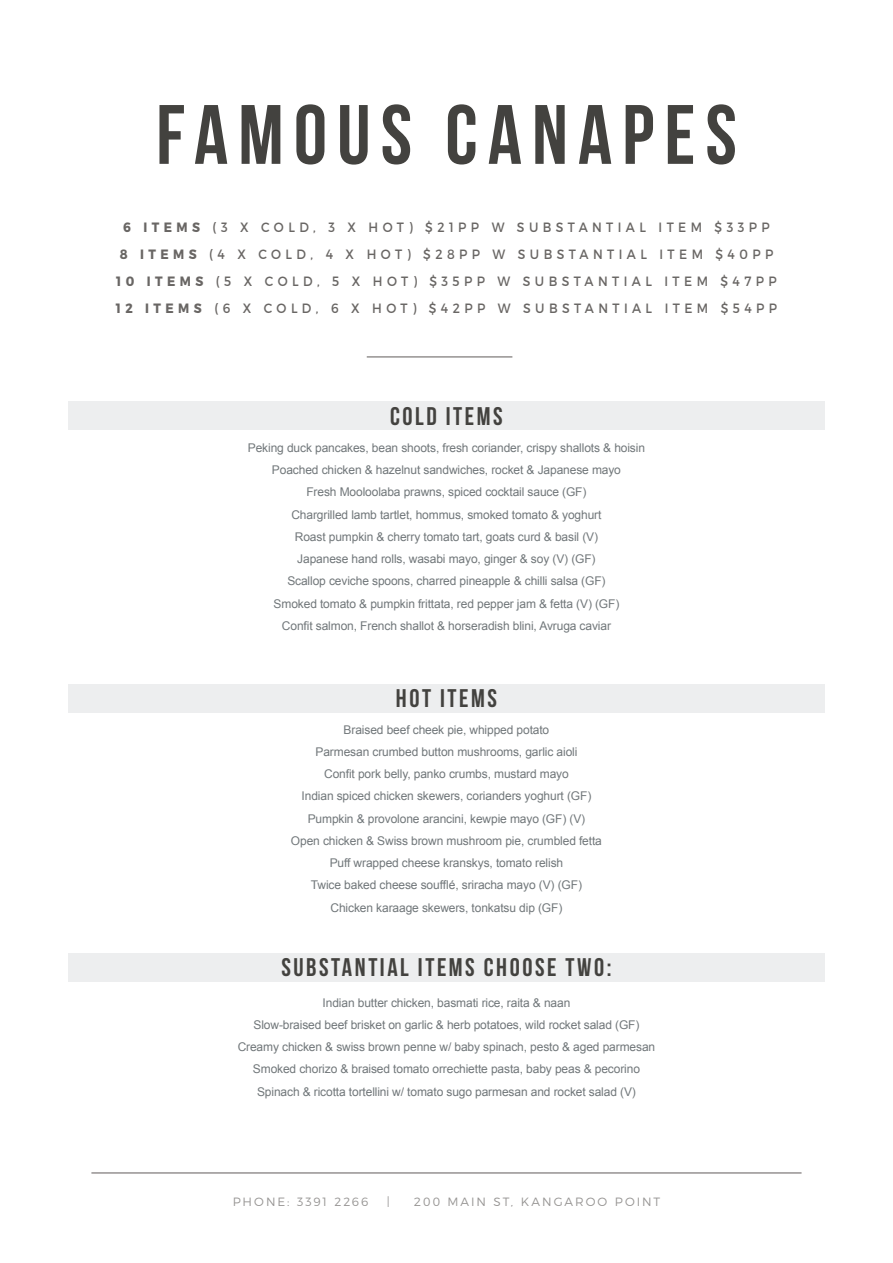
<style>
.page{position:relative;width:893px;height:1263px;background:#fff}
.page>*{position:absolute;margin:0;border:0;box-sizing:border-box;transform-origin:0 0}
.t1{font:700 84px "Bebas Neue";letter-spacing:.12em;color:#43423f}
.t2{font:700 25.5px "Bebas Neue";letter-spacing:.1em;color:#43423f}
.t3{font:13.5px/27px "Montserrat";letter-spacing:.36em;color:#696664;text-align:center;scale:.91 1}
.t4{font:12px/22.2px "Arial";letter-spacing:-.01em;color:#71777a;text-align:center}
.t5{font:300 12px "Montserrat";letter-spacing:.165em;color:#696664}
.s1{font-weight:700}
</style>
<div class="page">
<div style="left:68px;top:402px;width:757px;height:28px;background:#edeeef"></div>
<hr style="left:91px;top:1172px;width:710px;height:2px;background:#959291">
<hr style="left:367px;top:356px;width:145px;height:2px;background:#959291">
<div style="left:68px;top:684px;width:757px;height:28px;background:#edeeef"></div>
<div style="left:68px;top:954px;width:757px;height:28px;background:#edeeef"></div>
<h1 class="t1" style="left:156px;top:89px;width:582px">FAMOUS CANAPES</h1>
<p class="t3" style="left:116px;top:212px;width:728px"><span class="s1">6 ITEMS</span> (3 X COLD, 3 X HOT) $21PP W SUBSTANTIAL ITEM $33PP<br><span class="s1">8 ITEMS</span> (4 X COLD, 4 X HOT) $28PP W SUBSTANTIAL ITEM $40PP <span class="s1">10 ITEMS</span> (5 X COLD, 5 X HOT) $35PP W SUBSTANTIAL ITEM $47PP <span class="s1">12 ITEMS</span> (6 X COLD, 6 X HOT) $42PP W SUBSTANTIAL ITEM $54PP</p>
<h2 class="t2" style="left:390px;top:403px;width:114px">COLD ITEMS</h2>
<p class="t4" style="left:248px;top:437px;width:399px">Peking duck pancakes, bean shoots, fresh coriander, crispy shallots &amp; hoisin Poached chicken &amp; hazelnut sandwiches, rocket &amp; Japanese mayo<br>Fresh Mooloolaba prawns, spiced cocktail sauce (GF)<br>Chargrilled lamb tartlet, hommus, smoked tomato &amp; yoghurt<br>Roast pumpkin &amp; cherry tomato tart, goats curd &amp; basil (V)<br>Japanese hand rolls, wasabi mayo, ginger &amp; soy (V) (GF)<br>Scallop ceviche spoons, charred pineapple &amp; chilli salsa (GF)<br>Smoked tomato &amp; pumpkin frittata, red pepper jam &amp; fetta (V) (GF)<br>Confit salmon, French shallot &amp; horseradish blini, Avruga caviar</p>
<h2 class="t2" style="left:396px;top:684px;width:103px">HOT ITEMS</h2>
<p class="t4" style="left:291px;top:718px;width:312px">Braised beef cheek pie, whipped potato<br>Parmesan crumbed button mushrooms, garlic aioli<br>Confit pork belly, panko crumbs, mustard mayo<br>Indian spiced chicken skewers, corianders yoghurt (GF)<br>Pumpkin &amp; provolone arancini, kewpie mayo (GF) (V)<br>Open chicken &amp; Swiss brown mushroom pie, crumbled fetta Puff wrapped cheese kranskys, tomato relish<br>Twice baked cheese soufflé, sriracha mayo (V) (GF)<br>Chicken karaage skewers, tonkatsu dip (GF)</p>
<h2 class="t2" style="left:282px;top:953px;width:331px">SUBSTANTIAL ITEMS CHOOSE TWO:</h2>
<p class="t4" style="left:238px;top:991px;width:419px">Indian butter chicken, basmati rice, raita &amp; naan<br>Slow-braised beef brisket on garlic &amp; herb potatoes, wild rocket salad (GF)<br>Creamy chicken &amp; swiss brown penne w/ baby spinach, pesto &amp; aged parmesan Smoked chorizo &amp; braised tomato orrechiette pasta, baby peas &amp; pecorino Spinach &amp; ricotta tortellini w/ tomato sugo parmesan and rocket salad (V)</p>
<p class="t5" style="left:233px;top:1192px;width:137px">PHONE: 3391 2266</p>
<p class="t5" style="left:387px;top:1192px;width:4px">|</p>
<p class="t5" style="left:414px;top:1192px;width:248px">200 MAIN ST, KANGAROO POINT</p>
</div>
